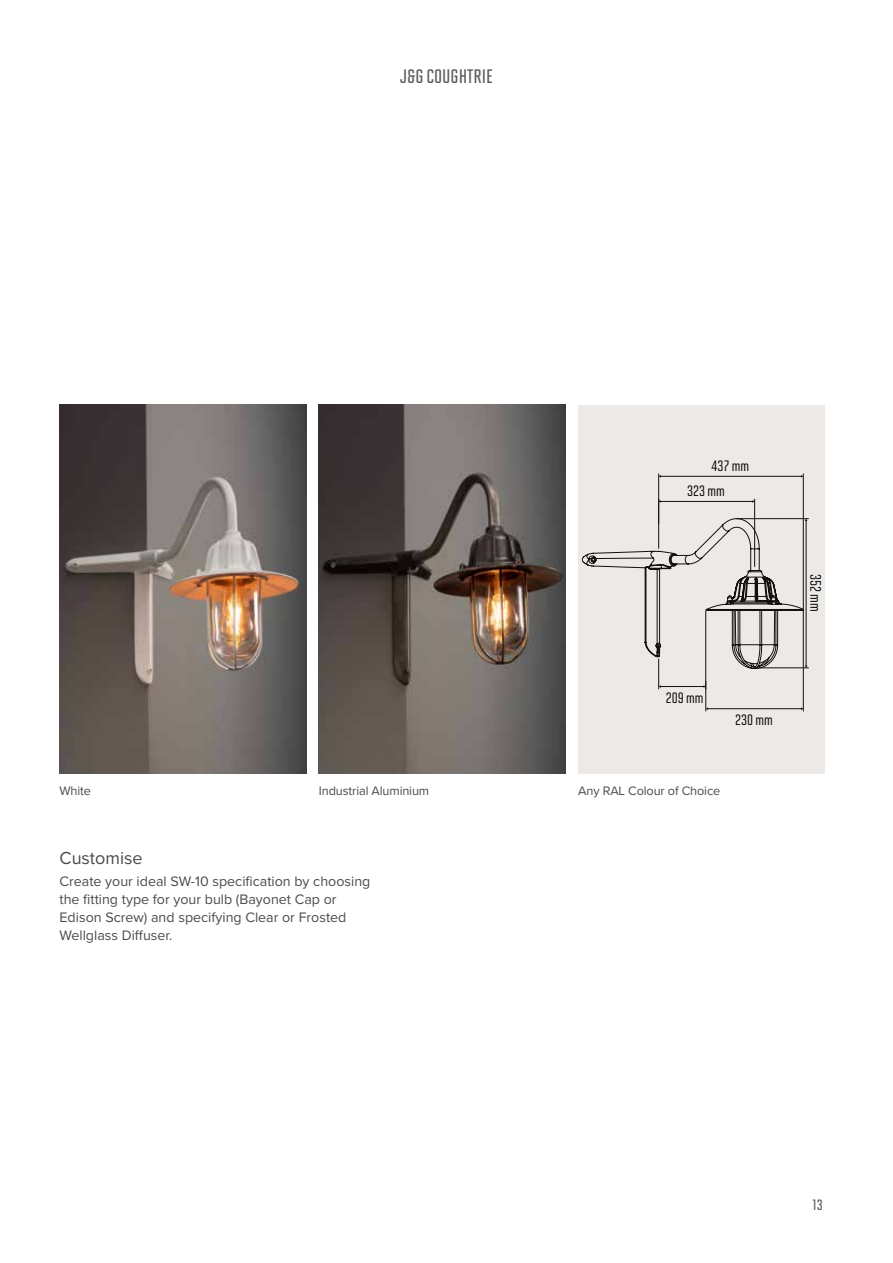
<style>
.page{position:relative;width:893px;height:1263px;background:#fff}
.page>*{position:absolute;margin:0;border:0;box-sizing:border-box;transform-origin:0 0}
.t1{font:600 19.5px "Solano Gothic Pro MVB";color:#625d61}
.t2{font:18px "Proxima Nova";color:#4c4a4d}
.t3{font:500 15px "Solano Gothic Pro MVB";color:#000}
.t4{font:600 15px "Solano Gothic Pro MVB";color:#625d61}
.t5{font:14.25px/18px "Proxima Nova";color:#4c4a4d}
.t6{font:12.75px "Proxima Nova";letter-spacing:-.01em;color:#4c4a4d}
</style>
<div class="page">
<div style="left:578px;top:405px;width:247px;height:368px;background:#ece9e7"></div>
<img style="left:60px;top:405px;width:246px;height:368px">
<img style="left:319px;top:405px;width:247px;height:368px">
<hr style="left:658px;top:659px;width:1px;height:30px;background:#12110c">
<hr style="left:705px;top:611px;width:1px;height:78px;background:#12110c">
<hr style="left:661px;top:686px;width:43px;height:1px;background:#12110c">
<hr style="left:705px;top:681px;width:1px;height:30px;background:#12110c">
<hr style="left:803px;top:609px;width:1px;height:102px;background:#12110c">
<hr style="left:708px;top:708px;width:93px;height:1px;background:#12110c">
<hr style="left:754px;top:499px;width:1px;height:67px;background:#12110c">
<hr style="left:661px;top:501px;width:92px;height:1px;background:#12110c">
<hr style="left:658px;top:474px;width:1px;height:49px;background:#12110c">
<hr style="left:803px;top:474px;width:1px;height:135px;background:#12110c">
<hr style="left:661px;top:476px;width:140px;height:1px;background:#12110c">
<hr style="left:736px;top:518px;width:72px;height:1px;background:#12110c">
<hr style="left:755px;top:668px;width:53px;height:1px;background:#12110c">
<svg style="left:582px;top:518px;width:225px;height:152px"></svg>
<h1 class="t1" style="left:400px;top:64px;width:94px">J&amp;G COUGHTRIE</h1>
<p class="t3" style="left:711px;top:456px;width:39px">437 mm</p>
<p class="t3" style="left:687px;top:481px;width:39px">323 mm</p>
<p class="t3" style="left:666px;top:688px;width:39px">209 mm</p>
<p class="t3" style="left:735px;top:711px;width:39px">230 mm</p>
<p class="t6" style="left:60px;top:781px;width:33px">White</p>
<p class="t6" style="left:319px;top:781px;width:112px">Industrial Aluminium</p>
<p class="t6" style="left:578px;top:781px;width:144px">Any RAL Colour of Choice</p>
<p class="t2" style="left:60px;top:844px;width:85px">Customise</p>
<p class="t5" style="left:60px;top:871px;width:312px">Create your ideal SW-10 specification by choosing the fitting type for your bulb (Bayonet Cap or Edison Screw) and specifying Clear or Frosted Wellglass Diffuser.</p>
<p class="t3" style="left:825px;top:574px;width:39px;rotate:90deg">352 mm</p>
<p class="t4" style="left:812px;top:1196px;width:12px">13</p>
</div>
